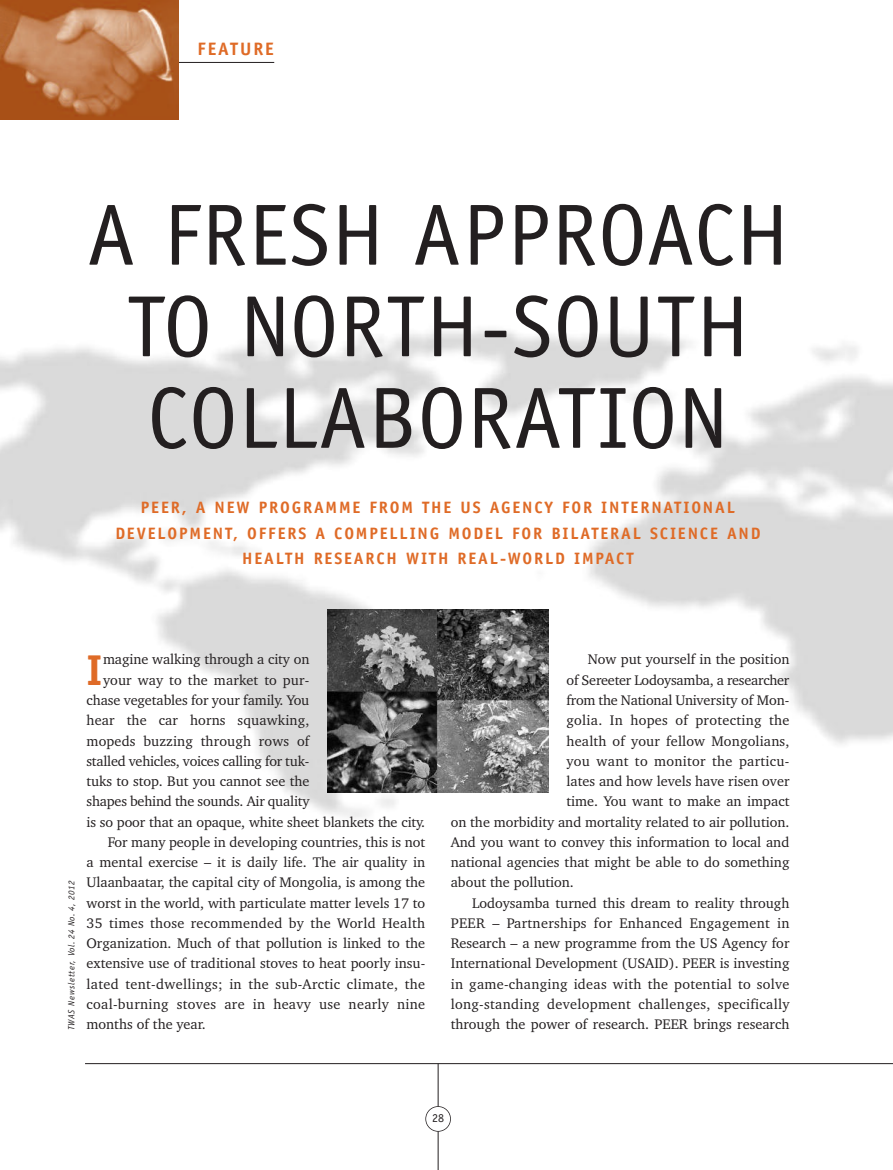
<style>
.page{position:relative;width:893px;height:1170px;background:#fff}
.page>*{position:absolute;margin:0;border:0;box-sizing:border-box;transform-origin:0 0}
.t1{font:87px/91.5px "Officina Sans";letter-spacing:.015em;color:#231f20;text-align:center}
.t2{font:700 43.2px "Officina Sans";color:#df6b27}
.t3{font:700 18px "Officina Sans";letter-spacing:.11em;color:#df6b27}
.t4{font:700 16.5px/25.5px "Officina Sans";letter-spacing:.11em;color:#df6b27;text-align:center}
.t5{font:14.25px "Charter BT";color:#231f20}
.t6{font:14.25px "Charter BT";letter-spacing:.02em;color:#231f20}
.t7{font:14.25px "Charter BT";letter-spacing:-.02em;color:#231f20}
.t8{font:12px "Officina Sans";color:#231f20}
.t9{font:italic 9px "Officina Sans";letter-spacing:.05em;color:#231f20}
</style>
<div class="page">
<img style="left:0;top:329px;width:893px;height:489px">
<hr style="left:438px;top:1063px;width:1px;height:106px;background:#231f20">
<div style="left:426px;top:1106px;width:24px;height:25px;background:#fff;border-radius:50%"></div>
<div style="left:425px;top:1106px;width:26px;height:25px;border:2px solid #231f20;border-radius:50%"></div>
<hr style="left:85px;top:1063px;width:808px;height:1px;background:#231f20">
<hr style="left:163px;top:62px;width:111px;height:1px;background:#231f20">
<img style="left:0;top:0;width:179px;height:119px">
<img style="left:327px;top:609px;width:222px;height:183px">
<p class="t3" style="left:197px;top:42px;width:78px">FEATURE</p>
<h1 class="t1" style="left:87px;top:196px;width:704px">A FRESH APPROACH<br>TO NORTH-SOUTH<br>COLLABORATION</h1>
<p class="t4" style="left:115px;top:496px;width:647px">PEER, A NEW PROGRAMME FROM THE US AGENCY FOR INTERNATIONAL<br>DEVELOPMENT, OFFERS A COMPELLING MODEL FOR BILATERAL SCIENCE AND<br>HEALTH RESEARCH WITH REAL-WORLD IMPACT</p>
<p class="t9" style="left:68px;top:1030px;width:151px;rotate:-90deg">TWAS Newsletter, Vol. 24 No. 4, 2012</p>
<h2 class="t2" style="left:87px;top:653px;width:17px">I</h2>
<p class="t5" style="left:103px;top:654px;width:208px">magine walking through a city on</p>
<p class="t5" style="left:103px;top:674px;width:208px">your way to the market to pur-</p>
<p class="t5" style="left:87px;top:694px;width:224px">chase vegetables for your family. You</p>
<p class="t5" style="left:87px;top:714px;width:224px">hear the car horns squawking,</p>
<p class="t5" style="left:87px;top:735px;width:224px">mopeds buzzing through rows of</p>
<p class="t7" style="left:87px;top:755px;width:224px">stalled vehicles, voices calling for tuk-</p>
<p class="t5" style="left:87px;top:775px;width:224px">tuks to stop. But you cannot see the</p>
<p class="t5" style="left:87px;top:795px;width:224px">shapes behind the sounds. Air quality</p>
<p class="t5" style="left:87px;top:816px;width:340px">is so poor that an opaque, white sheet blankets the city.</p>
<p class="t5" style="left:108px;top:836px;width:319px">For many people in developing countries, this is not</p>
<p class="t5" style="left:87px;top:856px;width:340px">a mental exercise – it is daily life. The air quality in</p>
<p class="t5" style="left:87px;top:876px;width:340px">Ulaanbaatar, the capital city of Mongolia, is among the</p>
<p class="t5" style="left:87px;top:897px;width:340px">worst in the world, with particulate matter levels 17 to</p>
<p class="t6" style="left:87px;top:917px;width:340px">35 times those recommended by the World Health</p>
<p class="t5" style="left:87px;top:937px;width:340px">Organization. Much of that pollution is linked to the</p>
<p class="t5" style="left:87px;top:957px;width:340px">extensive use of traditional stoves to heat poorly insu-</p>
<p class="t6" style="left:87px;top:978px;width:340px">lated tent-dwellings; in the sub-Arctic climate, the</p>
<p class="t6" style="left:87px;top:998px;width:340px">coal-burning stoves are in heavy use nearly nine</p>
<p class="t5" style="left:87px;top:1018px;width:121px">months of the year.</p>
<p class="t5" style="left:588px;top:654px;width:203px">Now put yourself in the position</p>
<p class="t5" style="left:567px;top:674px;width:224px">of Sereeter Lodoysamba, a researcher</p>
<p class="t5" style="left:567px;top:694px;width:224px">from the National University of Mon-</p>
<p class="t6" style="left:567px;top:714px;width:224px">golia. In hopes of protecting the</p>
<p class="t5" style="left:567px;top:735px;width:224px">health of your fellow Mongolians,</p>
<p class="t6" style="left:567px;top:755px;width:224px">you want to monitor the particu-</p>
<p class="t5" style="left:567px;top:775px;width:224px">lates and how levels have risen over</p>
<p class="t5" style="left:567px;top:795px;width:224px">time. You want to make an impact</p>
<p class="t5" style="left:451px;top:816px;width:340px">on the morbidity and mortality related to air pollution.</p>
<p class="t5" style="left:451px;top:836px;width:340px">And you want to convey this information to local and</p>
<p class="t5" style="left:451px;top:856px;width:340px">national agencies that might be able to do something</p>
<p class="t5" style="left:451px;top:876px;width:125px">about the pollution.</p>
<p class="t5" style="left:472px;top:897px;width:319px">Lodoysamba turned this dream to reality through</p>
<p class="t6" style="left:451px;top:917px;width:340px">PEER – Partnerships for Enhanced Engagement in</p>
<p class="t5" style="left:451px;top:937px;width:340px">Research – a new programme from the US Agency for</p>
<p class="t5" style="left:451px;top:957px;width:340px">International Development (USAID). PEER is investing</p>
<p class="t6" style="left:451px;top:978px;width:340px">in game-changing ideas with the potential to solve</p>
<p class="t6" style="left:451px;top:998px;width:340px">long-standing development challenges, specifically</p>
<p class="t5" style="left:451px;top:1018px;width:340px">through the power of research. PEER brings research</p>
<p class="t8" style="left:432px;top:1113px;width:13px">28</p>
</div>
